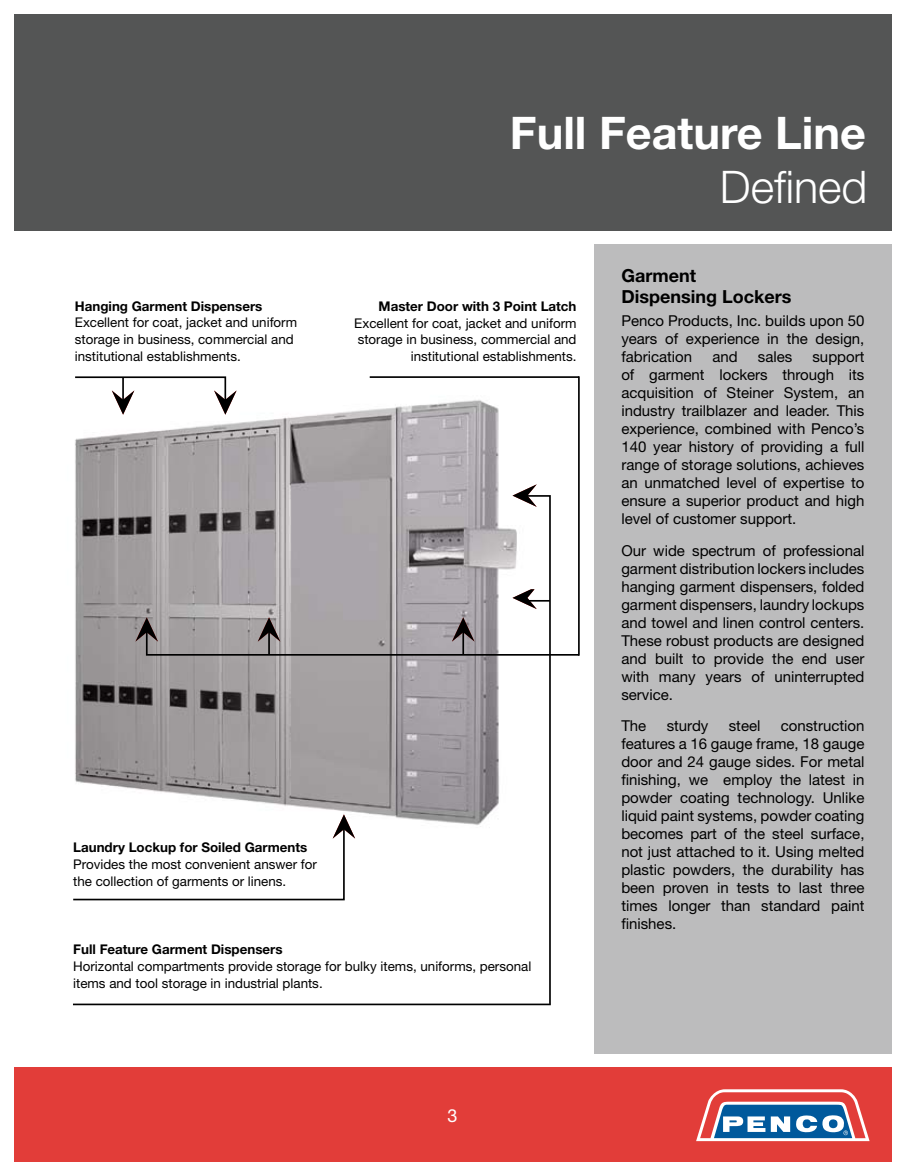
<style>
.page{position:relative;width:905px;height:1175px;background:#fff}
.page>*{position:absolute;margin:0;border:0;box-sizing:border-box;transform-origin:0 0}
.t1{font:700 45px "Helvetica Neue";color:#fff}
.t2{font:300 45px "Helvetica Neue";color:#fff}
.t3{font:700 18px/21px "Helvetica Neue";color:#000}
.t4{font:18px "Helvetica Neue";color:#fff}
.t5{font:15px/18px "Helvetica Neue";color:#000;text-align:justify}
.t6{font:13.35px/16.6px "Helvetica Neue";color:#000}
.s1{font-weight:700}
</style>
<div class="page">
<div style="left:14px;top:1066px;width:877px;height:95px;background:#e23d39"></div>
<svg style="left:696px;top:1089px;width:174px;height:53px"></svg>
<div style="left:14px;top:15px;width:877px;height:216px;background:#545555"></div>
<div style="left:594px;top:244px;width:297px;height:809px;background:#bcbcbd"></div>
<img style="left:75px;top:390px;width:424px;height:94px">
<svg style="left:75px;top:376px;width:161px;height:39px"></svg>
<hr style="left:122px;top:377px;width:2px;height:25px;background:#000">
<svg style="left:73px;top:484px;width:507px;height:519px"></svg>
<hr style="left:73px;top:1003px;width:478px;height:2px;background:#000">
<hr style="left:578px;top:376px;width:1px;height:279px;background:#000">
<hr style="left:370px;top:376px;width:209px;height:2px;background:#000">
<p class="t1" style="left:510px;top:105px;width:357px">Full Feature Line</p>
<p class="t6" style="left:75px;top:297px;width:224px"><span class="s1">Hanging Garment Dispensers </span>Excellent for coat, jacket and uniform storage in business, commercial and institutional establishments.</p>
<p class="t6" style="left:354px;top:297px;width:224px;text-align:right"><span class="s1">Master Door with 3 Point Latch </span>Excellent for coat, jacket and uniform storage in business, commercial and institutional establishments.</p>
<p class="t6" style="left:73px;top:839px;width:245px"><span class="s1">Laundry Lockup for Soiled Garments<br></span>Provides the most convenient answer for the collection of garments or linens.</p>
<p class="t6" style="left:73px;top:941px;width:459px"><span class="s1">Full Feature Garment Dispensers<br></span>Horizontal compartments provide storage for bulky items, uniforms, personal items and tool storage in industrial plants.</p>
<p class="t2" style="left:719px;top:159px;width:149px">Defined</p>
<p class="t3" style="left:621px;top:264px;width:171px">Garment<br>Dispensing Lockers</p>
<p class="t5" style="left:621px;top:311px;width:244px">Penco Products, Inc. builds upon 50 years of experience in the design, fabrication</p>
<p class="t5" style="left:712px;top:347px;width:27px">and</p>
<p class="t5" style="left:757px;top:347px;width:36px">sales</p>
<p class="t5" style="left:621px;top:347px;width:245px;text-indent:191px">support of garment lockers through its acquisition of Steiner System, an industry trailblazer and leader. This experience, combined with Penco’s 140 year history of providing a full range of storage solutions, achieves an unmatched level of expertise to ensure a superior product and high level of customer support.</p>
<p class="t5" style="left:621px;top:541px;width:245px">Our wide spectrum of professional garment distribution lockers includes hanging garment dispensers, folded garment dispensers, laundry lockups and towel and linen control centers.<br>These robust products are designed and built to provide the end user with many years of uninterrupted service.</p>
<p class="t5" style="left:621px;top:716px;width:27px">The</p>
<p class="t5" style="left:666px;top:716px;width:43px">sturdy</p>
<p class="t5" style="left:728px;top:716px;width:33px">steel</p>
<p class="t5" style="left:621px;top:716px;width:245px;text-indent:159px">construction features a 16 gauge frame, 18 gauge door and 24 gauge sides. For metal finishing, we employ the latest in powder coating technology. Unlike liquid paint systems, powder coating becomes part of the steel surface, not just attached to it. Using melted plastic powders, the durability has been proven in tests to last three times longer than standard paint finishes.</p>
<p class="t4" style="left:447px;top:1104px;width:12px">3</p>
</div>
